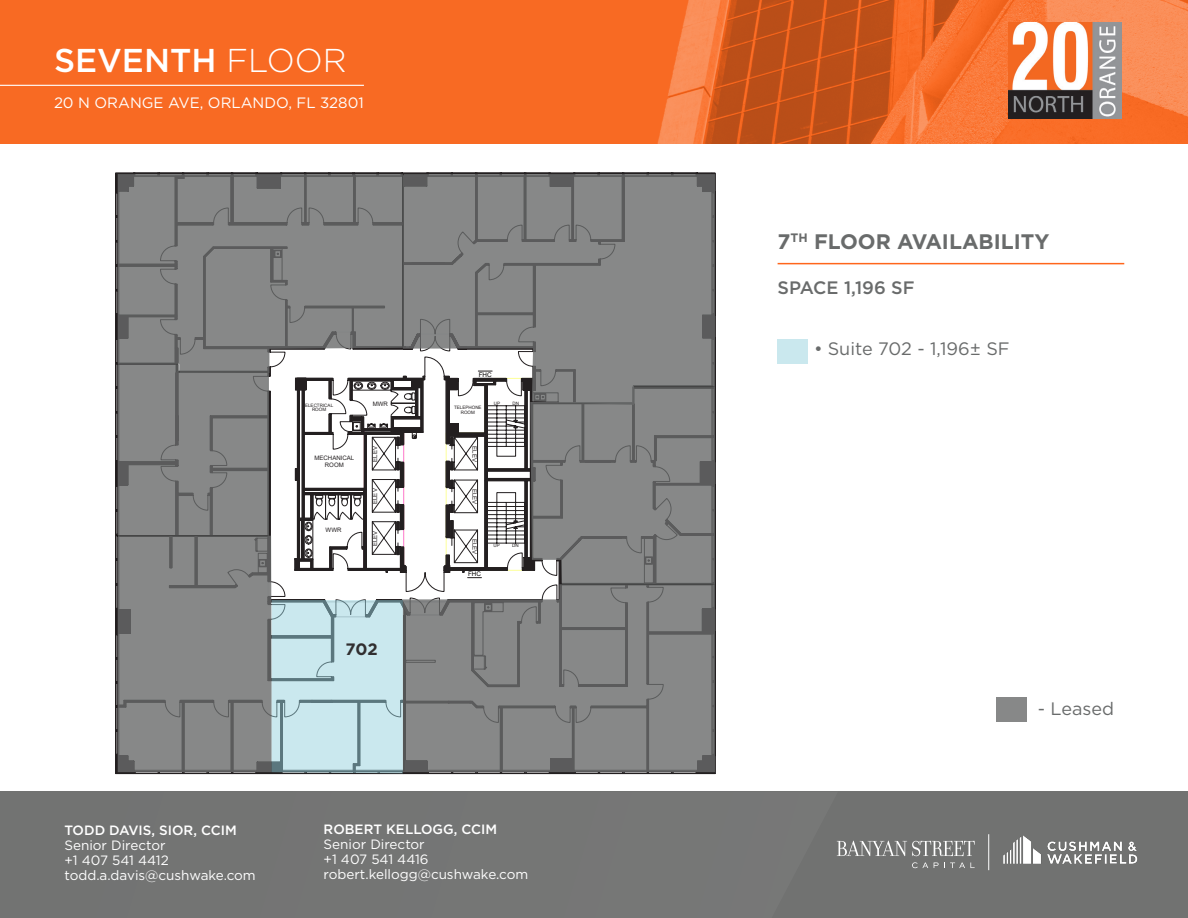
<style>
.page{position:relative;width:1188px;height:918px;background:#fff}
.page>*{position:absolute;margin:0;border:0;box-sizing:border-box;transform-origin:0 0}
.t1{font:500 33px "Gotham";color:#fff}
.Area_Subhead{font:700 21px "Gotham";color:#696b6b}
.Bullets_-_light_blue{font:18px "Gotham";color:#696b6b}
.Area_Subhead-2{font:500 18px "Gotham";color:#696b6b}
.Bullets_-_light_blue-2{font:700 16.5px "Gotham";color:#312f30}
.t2{font:15px "Gotham";color:#fff}
.t3{font:13.5px/15px "Gotham";color:#fff}
.t4{font:500 13.5px/15px "Gotham";color:#fff}
.t5{font:9px "Arial";color:#231f20}
.t6{font:6.3px "Arial";color:#030000}
.t7{font:6.15px/6.4px "Arial";color:#231f20;text-align:center}
.t8{font:4.5px/4.9px "Arial";color:#231f20;text-align:center}
.s1{font-weight:300}
.s2{font-weight:400}
</style>
<div class="page">
<div style="left:0;top:0;width:1188px;height:143px;background:#f86a23"></div>
<img style="left:310px;top:0;width:878px;height:143px">
<div style="left:0;top:792px;width:1188px;height:126px;background:#717271"></div>
<img style="left:988px;top:834px;width:150px;height:37px">
<hr style="left:988px;top:834px;width:1px;height:36px;background:#fff">
<svg style="left:837px;top:840px;width:138px;height:16px"></svg>
<svg style="left:912px;top:862px;width:16px;height:6px"></svg>
<svg style="left:934px;top:862px;width:41px;height:6px"></svg>
<img style="left:1008px;top:23px;width:113px;height:95px">
<hr style="left:0;top:85px;width:364px;height:1px;background:#fff">
<div style="left:996px;top:697px;width:30px;height:24px;background:#878888"></div>
<div style="left:778px;top:339px;width:30px;height:25px;background:#cae8ee"></div>
<hr style="left:778px;top:263px;width:346px;height:1px;background:#ff661c">
<svg style="left:116px;top:175px;width:599px;height:598px;background:#949696"></svg>
<p class="t1" style="left:54px;top:38px;width:294px">SEVENTH <span class="s1">FLOOR</span></p>
<p class="t2" style="left:54px;top:93px;width:311px">20 N ORANGE AVE, ORLANDO, FL 32801</p>
<p class="t6" style="left:479px;top:370px;width:15px">FHC</p>
<p class="t7" style="left:373px;top:401px;width:17px">MWR</p>
<p class="t8" style="left:305px;top:402px;width:30px">ELECTRICAL<br>ROOM</p>
<p class="t8" style="left:454px;top:405px;width:29px">TELEPHONE<br>ROOM</p>
<p class="t8" style="left:494px;top:401px;width:8px">UP</p>
<p class="t8" style="left:512px;top:401px;width:8px">DN</p>
<p class="t7" style="left:314px;top:455px;width:41px">MECHANICAL<br>ROOM</p>
<p class="t7" style="left:326px;top:527px;width:17px">WWR</p>
<p class="t7" style="left:372px;top:462px;width:17px;rotate:-90deg">ELEV</p>
<p class="t7" style="left:478px;top:446px;width:17px;rotate:90deg">ELEV</p>
<p class="t7" style="left:372px;top:504px;width:17px;rotate:-90deg">ELEV</p>
<p class="t7" style="left:478px;top:489px;width:17px;rotate:90deg">ELEV</p>
<p class="t7" style="left:372px;top:546px;width:17px;rotate:-90deg">ELEV</p>
<p class="t7" style="left:478px;top:539px;width:17px;rotate:90deg">ELEV</p>
<p class="t6" style="left:468px;top:569px;width:15px">FHC</p>
<p class="t8" style="left:494px;top:543px;width:8px">UP</p>
<p class="t8" style="left:512px;top:543px;width:8px">DN</p>
<p class="Bullets_-_light_blue-2" style="left:346px;top:638px;width:34px">702</p>
<p class="t4" style="left:64px;top:822px;width:174px">TODD DAVIS, SIOR, CCIM<br><span class="s2">Senior Director</span></p>
<p class="t3" style="left:64px;top:852px;width:193px">+1 407 541 4412 todd.a.davis@cushwake.com</p>
<p class="t4" style="left:324px;top:822px;width:175px">ROBERT KELLOGG, CCIM<br><span class="s2">Senior Director</span></p>
<p class="t3" style="left:324px;top:852px;width:206px">+1 407 541 4416 robert.kellogg@cushwake.com</p>
<p class="Area_Subhead" style="left:778px;top:228px;width:273px">7<sup>TH</sup> FLOOR AVAILABILITY</p>
<p class="Area_Subhead-2" style="left:778px;top:276px;width:139px">SPACE 1,196 SF</p>
<p class="t5" style="left:973px;top:244px;width:32px">Version</p>
<p class="Bullets_-_light_blue" style="left:814px;top:337px;width:197px">• Suite 702 - 1,196± SF</p>
<p class="Bullets_-_light_blue" style="left:1038px;top:697px;width:78px">- Leased</p>
</div>
